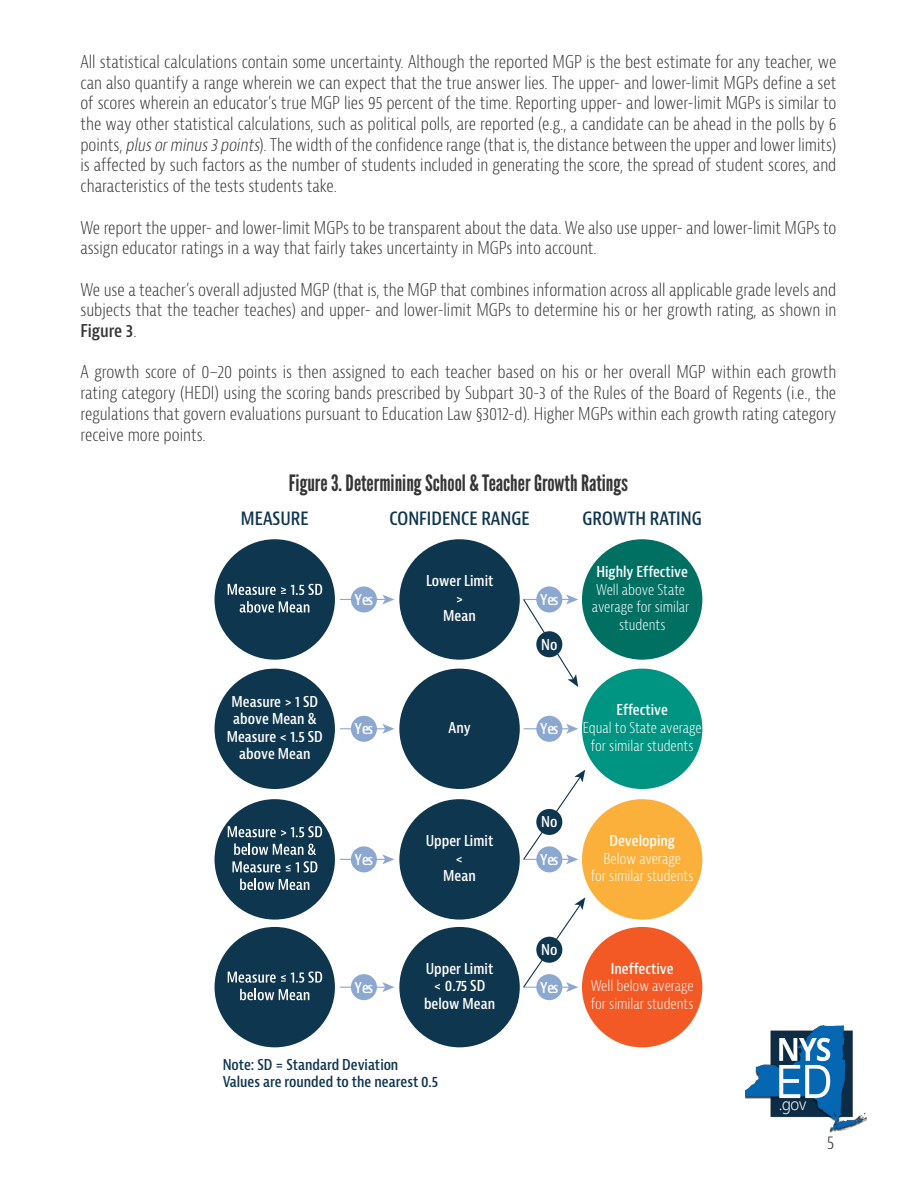
<style>
.page{position:relative;width:918px;height:1188px;background:#fff}
.page>*{position:absolute;margin:0;border:0;box-sizing:border-box;transform-origin:0 0}
.t1{font:22.5px "League Gothic";color:#363536}
.t2{font:300 condensed 18px "Bernina Sans";color:#231f20}
.t3{font:600 condensed 17.85px "Bernina Sans";color:#0f364f}
.t4{font:300 condensed 17.25px/20.7px "Bernina Sans";color:#363536;text-align:justify}
.t5{font:300 condensed 14.7px/17.5px "Bernina Sans";color:#fff;text-align:center}
.t6{font:600 condensed 14.7px/17.5px "Bernina Sans";color:#fff;text-align:center}
.t7{font:600 condensed 14.7px/17.5px "Bernina Sans";color:#0f364f}
.s1{font-style:italic}
.s2{font-weight:600}
</style>
<div class="page">
<img style="left:745px;top:1025px;width:122px;height:108px">
<div style="left:215px;top:539px;width:120px;height:121px;background:#0f364f;border-radius:50%"></div>
<div style="left:215px;top:669px;width:120px;height:120px;background:#0f364f;border-radius:50%"></div>
<div style="left:215px;top:799px;width:120px;height:121px;background:#0f364f;border-radius:50%"></div>
<div style="left:215px;top:927px;width:120px;height:120px;background:#0f364f;border-radius:50%"></div>
<div style="left:399px;top:539px;width:121px;height:121px;background:#0f364f;border-radius:50%"></div>
<div style="left:399px;top:669px;width:121px;height:120px;background:#0f364f;border-radius:50%"></div>
<div style="left:399px;top:799px;width:121px;height:121px;background:#0f364f;border-radius:50%"></div>
<div style="left:399px;top:927px;width:121px;height:120px;background:#0f364f;border-radius:50%"></div>
<div style="left:582px;top:539px;width:120px;height:121px;background:#007063;border-radius:50%"></div>
<div style="left:582px;top:669px;width:120px;height:120px;background:#009482;border-radius:50%"></div>
<div style="left:582px;top:799px;width:120px;height:121px;background:#fab03b;border-radius:50%"></div>
<div style="left:582px;top:927px;width:120px;height:120px;background:#f25924;border-radius:50%"></div>
<svg style="left:228px;top:584px;width:94px;height:11px"></svg>
<svg style="left:240px;top:601px;width:69px;height:12px"></svg>
<svg style="left:228px;top:826px;width:94px;height:11px"></svg>
<svg style="left:234px;top:843px;width:82px;height:12px"></svg>
<svg style="left:232px;top:861px;width:48px;height:12px"></svg>
<svg style="left:286px;top:861px;width:31px;height:11px"></svg>
<svg style="left:240px;top:879px;width:69px;height:11px"></svg>
<svg style="left:228px;top:971px;width:94px;height:12px"></svg>
<svg style="left:240px;top:989px;width:69px;height:11px"></svg>
<hr style="left:340px;top:599px;width:46px;height:1px;background:#8ca8d1">
<svg style="left:382px;top:595px;width:12px;height:9px"></svg>
<hr style="left:340px;top:987px;width:46px;height:1px;background:#8ca8d1">
<svg style="left:382px;top:982px;width:12px;height:10px"></svg>
<hr style="left:340px;top:859px;width:46px;height:1px;background:#8ca8d1">
<svg style="left:382px;top:854px;width:12px;height:10px"></svg>
<hr style="left:340px;top:728px;width:46px;height:1px;background:#8ca8d1">
<svg style="left:382px;top:724px;width:12px;height:10px"></svg>
<hr style="left:524px;top:728px;width:46px;height:1px;background:#8ca8d1">
<svg style="left:566px;top:724px;width:12px;height:10px"></svg>
<svg style="left:523px;top:897px;width:62px;height:95px"></svg>
<svg style="left:523px;top:770px;width:62px;height:94px"></svg>
<svg style="left:523px;top:595px;width:55px;height:92px"></svg>
<div style="left:351px;top:586px;width:26px;height:26px;background:#8ca8d1;border-radius:50%"></div>
<div style="left:351px;top:716px;width:26px;height:26px;background:#8ca8d1;border-radius:50%"></div>
<div style="left:351px;top:846px;width:26px;height:26px;background:#8ca8d1;border-radius:50%"></div>
<div style="left:351px;top:974px;width:26px;height:26px;background:#8ca8d1;border-radius:50%"></div>
<div style="left:536px;top:586px;width:26px;height:26px;background:#8ca8d1;border-radius:50%"></div>
<div style="left:536px;top:716px;width:26px;height:26px;background:#8ca8d1;border-radius:50%"></div>
<div style="left:536px;top:846px;width:26px;height:26px;background:#8ca8d1;border-radius:50%"></div>
<div style="left:536px;top:974px;width:26px;height:26px;background:#8ca8d1;border-radius:50%"></div>
<div style="left:536px;top:631px;width:26px;height:26px;background:#0f364f;border-radius:50%"></div>
<div style="left:536px;top:809px;width:26px;height:26px;background:#0f364f;border-radius:50%"></div>
<div style="left:536px;top:937px;width:26px;height:26px;background:#0f364f;border-radius:50%"></div>
<p class="t4" style="left:80px;top:52px;width:758px">All statistical calculations contain some uncertainty. Although the reported MGP is the best estimate for any teacher, we can also quantify a range wherein we can expect that the true answer lies. The upper- and lower-limit MGPs define a set of scores wherein an educator’s true MGP lies 95 percent of the time. Reporting upper- and lower-limit MGPs is similar to the way other statistical calculations, such as political polls, are reported (e.g., a candidate can be ahead in the polls by 6 points, <span class="s1">plusorminus3points</span>). The width of the confidence range (that is, the distance between the upper and lower limits) is affected by such factors as the number of students included in generating the score, the spread of student scores, and characteristics of the tests students take.</p>
<p class="t4" style="left:80px;top:217px;width:758px">We report the upper- and lower-limit MGPs to be transparent about the data. We also use upper- and lower-limit MGPs to assign educator ratings in a way that fairly takes uncertainty in MGPs into account.</p>
<p class="t4" style="left:80px;top:279px;width:758px">We use a teacher’s overall adjusted MGP (that is, the MGP that combines information across all applicable grade levels and subjects that the teacher teaches) and upper- and lower-limit MGPs to determine his or her growth rating, as shown in <span class="s2">Figure 3</span>.</p>
<p class="t4" style="left:80px;top:362px;width:758px">A growth score of 0–20 points is then assigned to each teacher based on his or her overall MGP within each growth rating category (HEDI) using the scoring bands prescribed by Subpart 30-3 of the Rules of the Board of Regents (i.e., the regulations that govern evaluations pursuant to Education Law §3012-d). Higher MGPs within each growth rating category receive more points.</p>
<p class="t1" style="left:289px;top:469px;width:341px">Figure 3. Determining School &amp; Teacher Growth Ratings</p>
<p class="t3" style="left:241px;top:508px;width:69px">MEASURE</p>
<p class="t3" style="left:390px;top:508px;width:142px">CONFIDENCE RANGE</p>
<p class="t3" style="left:583px;top:508px;width:121px">GROWTH RATING</p>
<p class="t6" style="left:355px;top:591px;width:20px">Yes</p>
<p class="t6" style="left:227px;top:693px;width:98px">Measure &gt; 1 SD above Mean &amp;<br>Measure &lt; 1.5 SD above Mean</p>
<p class="t6" style="left:355px;top:720px;width:20px">Yes</p>
<p class="t6" style="left:355px;top:851px;width:20px">Yes</p>
<p class="t6" style="left:355px;top:979px;width:20px">Yes</p>
<p class="t6" style="left:426px;top:572px;width:69px">Lower Limit &gt;<br>Mean</p>
<p class="t6" style="left:449px;top:719px;width:24px">Any</p>
<p class="t6" style="left:426px;top:832px;width:69px">Upper Limit &lt;<br>Mean</p>
<p class="t6" style="left:540px;top:591px;width:20px">Yes</p>
<p class="t6" style="left:541px;top:636px;width:18px">No</p>
<p class="t6" style="left:540px;top:720px;width:20px">Yes</p>
<p class="t5" style="left:592px;top:564px;width:99px"><span class="s2">Highly Effective<br></span>Well above State average for similar students</p>
<p class="t5" style="left:583px;top:702px;width:121px"><span class="s2">Effective<br></span>Equal to State average for similar students</p>
<p class="t6" style="left:541px;top:814px;width:18px">No</p>
<p class="t6" style="left:540px;top:851px;width:20px">Yes</p>
<p class="t6" style="left:541px;top:941px;width:18px">No</p>
<p class="t5" style="left:591px;top:832px;width:104px"><span class="s2">Developing<br></span>Below average<br>for similar students</p>
<p class="t6" style="left:424px;top:960px;width:73px">Upper Limit &lt; 0.75 SD below Mean</p>
<p class="t5" style="left:591px;top:960px;width:105px"><span class="s2">Ineffective<br></span>Well below average for similar students</p>
<p class="t6" style="left:540px;top:979px;width:20px">Yes</p>
<p class="t7" style="left:223px;top:1056px;width:217px">Note: SD = Standard Deviation<br>Values are rounded to the nearest 0.5</p>
<p class="t2" style="left:827px;top:1131px;width:8px">5</p>
</div>
